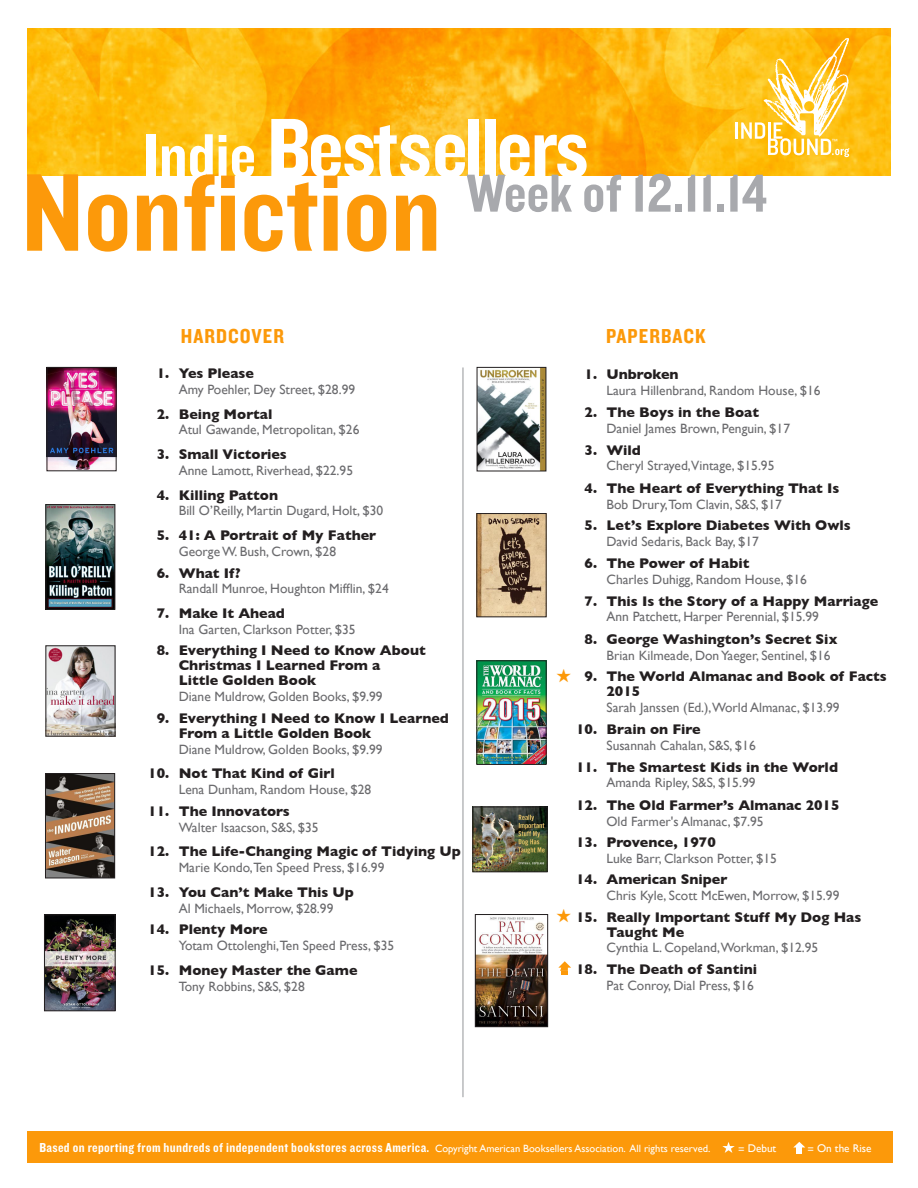
<style>
.page{position:relative;width:918px;height:1188px;background:#fff}
.page>*{position:absolute;margin:0;border:0;box-sizing:border-box;transform-origin:0 0}
.t1{font:114.6px "Knockout 50 Welterweight";color:#fc990a}
.t2{font:88.05px "Knockout 50 Welterweight";letter-spacing:-.03em;color:#fff}
.t3{font:55.5px "Knockout 50 Welterweight";color:#a8a9ad}
.t4{font:21px "Knockout 50 Welterweight";letter-spacing:.05em;color:#fc990a}
.GGTitle{font:700 14.25px/15px "Gill Sans";color:#231f20}
.GGAuthor__Pub__Price{font:13.5px "Gill Sans";color:#6b6b6e}
.t5{font:13.5px "Knockout 50 Welterweight";letter-spacing:.025em;color:#fff}
.GGTitle-2{font:13.5px "Gill Sans";color:#6b6b6e}
.t6{font:11.1px "Gill Sans";color:#fff}
.s1{font-size:65.1px}
.s2{font-family:"Gill Sans";font-size:10.5px}
</style>
<div class="page">
<img style="left:48px;top:506px;width:65px;height:101px">
<div style="left:46px;top:504px;width:69px;height:105px;border:1px solid #231f20"></div>
<img style="left:48px;top:648px;width:65px;height:86px">
<img style="left:46px;top:917px;width:67px;height:92px">
<div style="left:44px;top:915px;width:71px;height:96px;border:1px solid #231f20"></div>
<img style="left:49px;top:369px;width:65px;height:100px">
<div style="left:47px;top:367px;width:69px;height:104px;border:1px solid #231f20"></div>
<img style="left:47px;top:775px;width:66px;height:101px">
<div style="left:45px;top:773px;width:70px;height:105px;border:1px solid #231f20"></div>
<img style="left:479px;top:369px;width:65px;height:100px">
<div style="left:477px;top:367px;width:69px;height:104px;border:1px solid #231f20"></div>
<img style="left:479px;top:515px;width:65px;height:100px">
<img style="left:475px;top:809px;width:70px;height:61px">
<div style="left:473px;top:807px;width:74px;height:65px;border:1px solid #231f20"></div>
<img style="left:479px;top:663px;width:65px;height:100px">
<div style="left:477px;top:661px;width:69px;height:104px;border:1px solid #231f20"></div>
<img style="left:477px;top:917px;width:69px;height:108px">
<div style="left:475px;top:914px;width:73px;height:113px;border:1px solid #231f20"></div>
<img style="left:27px;top:28px;width:864px;height:148px">
<svg style="left:558px;top:961px;width:13px;height:14px"></svg>
<hr style="left:463px;top:367px;width:1px;height:730px;background:#939598">
<div style="left:27px;top:1131px;width:865px;height:31px;background:#fc990a"></div>
<svg style="left:736px;top:38px;width:113px;height:119px"></svg>
<svg style="left:722px;top:1142px;width:13px;height:11px"></svg>
<svg style="left:793px;top:1142px;width:12px;height:12px"></svg>
<p class="t2" style="left:143px;top:90px;width:447px"><span class="s1">Indie</span> Bestsellers</p>
<p class="t1" style="left:22px;top:137px;width:421px">Nonfiction</p>
<p class="t3" style="left:466px;top:157px;width:302px">Week of 12.11.14</p>
<p class="t4" style="left:181px;top:323px;width:105px">HARDCOVER</p>
<p class="t4" style="left:606px;top:323px;width:101px">PAPERBACK</p>
<p class="GGTitle" style="left:157px;top:366px;width:99px">1. Yes Please</p>
<p class="GGAuthor__Pub__Price" style="left:179px;top:381px;width:178px">Amy Poehler, Dey Street, $28.99</p>
<p class="GGTitle" style="left:157px;top:406px;width:117px">2. Being Mortal</p>
<p class="GGAuthor__Pub__Price" style="left:179px;top:422px;width:182px">Atul Gawande, Metropolitan, $26</p>
<p class="GGTitle" style="left:157px;top:447px;width:132px">3. Small Victories</p>
<p class="GGAuthor__Pub__Price" style="left:179px;top:462px;width:176px">Anne Lamott, Riverhead, $22.95</p>
<p class="GGTitle" style="left:157px;top:487px;width:123px">4. Killing Patton</p>
<p class="GGAuthor__Pub__Price" style="left:179px;top:503px;width:206px">Bill O’Reilly, Martin Dugard, Holt, $30</p>
<p class="GGTitle" style="left:157px;top:528px;width:221px">5. 41: A Portrait of My Father</p>
<p class="GGAuthor__Pub__Price" style="left:179px;top:543px;width:159px">George W. Bush, Crown, $28</p>
<p class="GGTitle" style="left:157px;top:565px;width:85px">6. What If?</p>
<p class="GGTitle-2" style="left:179px;top:581px;width:212px">Randall Munroe, Houghton Mifflin, $24</p>
<p class="GGTitle" style="left:157px;top:606px;width:130px">7. Make It Ahead</p>
<p class="GGAuthor__Pub__Price" style="left:179px;top:621px;width:178px">Ina Garten, Clarkson Potter, $35</p>
<p class="GGTitle" style="left:179px;top:643px;width:249px;text-indent:-22px">8. Everything I Need to Know About<br>Christmas I Learned From a<br>Little Golden Book</p>
<p class="GGAuthor__Pub__Price" style="left:179px;top:689px;width:205px">Diane Muldrow, Golden Books, $9.99</p>
<p class="GGTitle" style="left:179px;top:711px;width:272px;text-indent:-22px">9. Everything I Need to Know I Learned<br>From a Little Golden Book</p>
<p class="GGAuthor__Pub__Price" style="left:179px;top:741px;width:205px">Diane Muldrow, Golden Books, $9.99</p>
<p class="GGTitle" style="left:148px;top:766px;width:188px">10. Not That Kind of Girl</p>
<p class="GGAuthor__Pub__Price" style="left:179px;top:782px;width:194px">Lena Dunham, Random House, $28</p>
<p class="GGTitle" style="left:148px;top:803px;width:143px">11. The Innovators</p>
<p class="GGAuthor__Pub__Price" style="left:179px;top:819px;width:141px">Walter Isaacson, S&amp;S, $35</p>
<p class="GGTitle" style="left:148px;top:844px;width:314px">12. The Life-Changing Magic of Tidying Up</p>
<p class="GGAuthor__Pub__Price" style="left:179px;top:860px;width:207px">Marie Kondo,Ten Speed Press, $16.99</p>
<p class="GGTitle" style="left:148px;top:884px;width:207px">13. You Can’t Make This Up</p>
<p class="GGAuthor__Pub__Price" style="left:179px;top:900px;width:156px">Al Michaels, Morrow, $28.99</p>
<p class="GGTitle" style="left:148px;top:922px;width:121px">14. Plenty More</p>
<p class="GGAuthor__Pub__Price" style="left:179px;top:938px;width:217px">Yotam Ottolenghi,Ten Speed Press, $35</p>
<p class="GGTitle" style="left:148px;top:962px;width:211px">15. Money Master the Game</p>
<p class="GGAuthor__Pub__Price" style="left:179px;top:978px;width:128px">Tony Robbins, S&amp;S, $28</p>
<p class="GGTitle" style="left:585px;top:367px;width:96px">1. Unbroken</p>
<p class="GGAuthor__Pub__Price" style="left:607px;top:382px;width:216px">Laura Hillenbrand, Random House, $16</p>
<p class="GGTitle" style="left:585px;top:405px;width:176px">2. The Boys in the Boat</p>
<p class="GGAuthor__Pub__Price" style="left:607px;top:421px;width:185px">Daniel James Brown, Penguin, $17</p>
<p class="GGTitle" style="left:585px;top:442px;width:58px">3. Wild</p>
<p class="GGAuthor__Pub__Price" style="left:607px;top:458px;width:169px">Cheryl Strayed,Vintage, $15.95</p>
<p class="GGTitle" style="left:585px;top:480px;width:256px">4. The Heart of Everything That Is</p>
<p class="GGAuthor__Pub__Price" style="left:607px;top:496px;width:177px">Bob Drury,Tom Clavin, S&amp;S, $17</p>
<p class="GGTitle" style="left:585px;top:518px;width:268px">5. Let’s Explore Diabetes With Owls</p>
<p class="GGAuthor__Pub__Price" style="left:607px;top:533px;width:154px">David Sedaris, Back Bay, $17</p>
<p class="GGTitle" style="left:585px;top:556px;width:166px">6. The Power of Habit</p>
<p class="GGAuthor__Pub__Price" style="left:607px;top:572px;width:202px">Charles Duhigg, Random House, $16</p>
<p class="GGTitle" style="left:585px;top:593px;width:295px">7. This Is the Story of a Happy Marriage</p>
<p class="GGAuthor__Pub__Price" style="left:607px;top:609px;width:214px">Ann Patchett, Harper Perennial, $15.99</p>
<p class="GGTitle" style="left:585px;top:632px;width:254px">8. George Washington’s Secret Six</p>
<p class="GGAuthor__Pub__Price" style="left:607px;top:647px;width:226px">Brian Kilmeade, Don Yaeger, Sentinel, $16</p>
<p class="GGTitle" style="left:606px;top:669px;width:282px;text-indent:-22px">9. The World Almanac and Book of Facts<br>2015</p>
<p class="GGAuthor__Pub__Price" style="left:607px;top:699px;width:235px">Sarah Janssen (Ed.),World Almanac, $13.99</p>
<p class="GGTitle" style="left:576px;top:722px;width:126px">10. Brain on Fire</p>
<p class="GGAuthor__Pub__Price" style="left:607px;top:738px;width:151px">Susannah Cahalan, S&amp;S, $16</p>
<p class="GGTitle" style="left:576px;top:759px;width:264px">11. The Smartest Kids in the World</p>
<p class="GGAuthor__Pub__Price" style="left:607px;top:775px;width:151px">Amanda Ripley, S&amp;S, $15.99</p>
<p class="GGTitle" style="left:576px;top:798px;width:265px">12. The Old Farmer’s Almanac 2015</p>
<p class="GGAuthor__Pub__Price" style="left:607px;top:813px;width:159px">Old Farmer's Almanac, $7.95</p>
<p class="GGTitle" style="left:576px;top:835px;width:141px">13. Provence, 1970</p>
<p class="GGAuthor__Pub__Price" style="left:607px;top:851px;width:172px">Luke Barr, Clarkson Potter, $15</p>
<p class="GGTitle" style="left:576px;top:872px;width:153px">14. American Sniper</p>
<p class="GGAuthor__Pub__Price" style="left:607px;top:888px;width:234px">Chris Kyle, Scott McEwen, Morrow, $15.99</p>
<p class="GGTitle" style="left:606px;top:909px;width:256px;text-indent:-30px">15. Really Important Stuff My Dog Has<br>Taught Me</p>
<p class="GGAuthor__Pub__Price" style="left:607px;top:940px;width:213px">Cynthia L. Copeland,Workman, $12.95</p>
<p class="GGTitle" style="left:576px;top:962px;width:183px">18. The Death of Santini</p>
<p class="GGAuthor__Pub__Price" style="left:607px;top:977px;width:149px">Pat Conroy, Dial Press, $16</p>
<p class="t5" style="left:39px;top:1139px;width:672px">Based on reporting from hundreds of independent bookstores across America. <span class="s2">Copyright American Booksellers Association. All rights reserved.</span></p>
<p class="t6" style="left:738px;top:1142px;width:40px">= Debut</p>
<p class="t6" style="left:807px;top:1142px;width:66px">= On the Rise</p>
</div>
